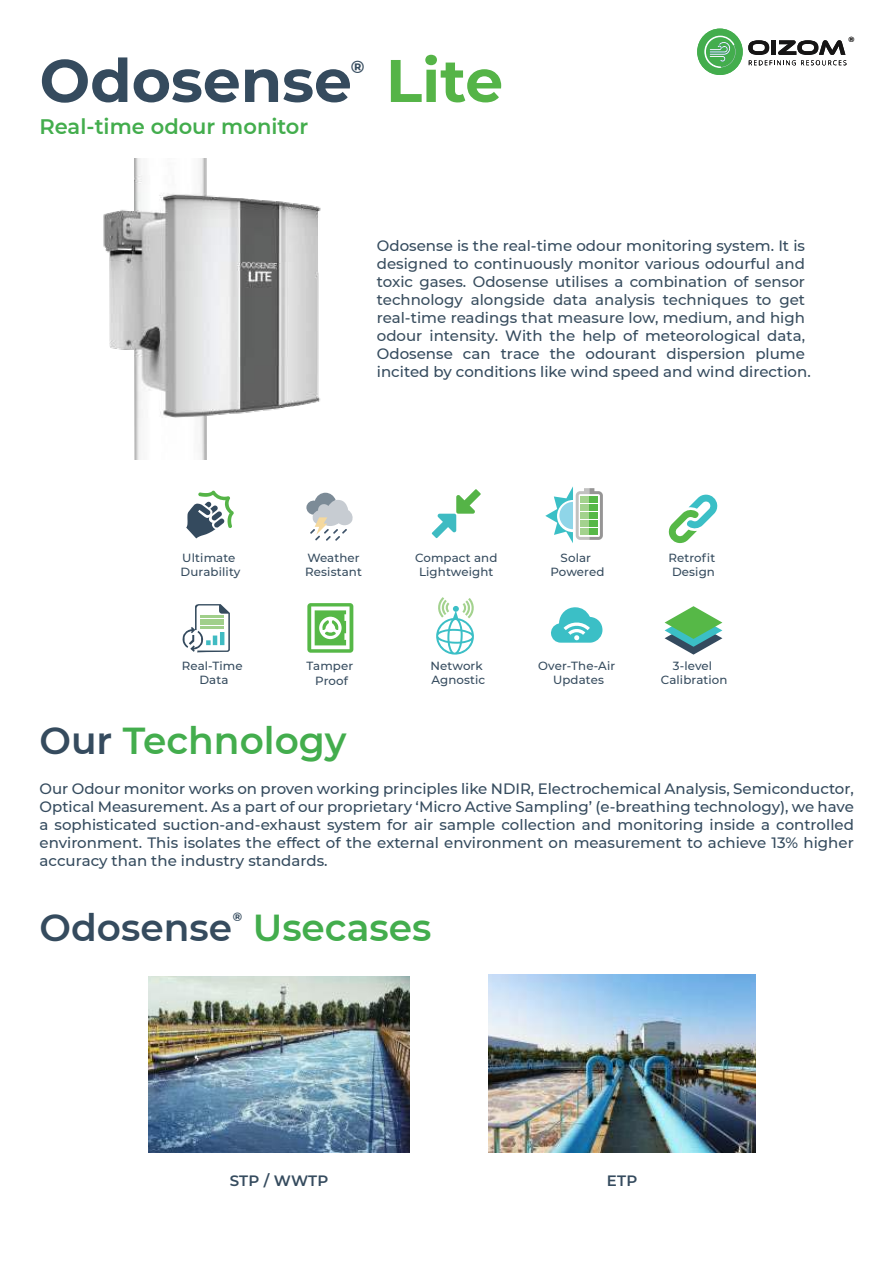
<style>
.page{position:relative;width:893px;height:1263px;background:#fff}
.page>*{position:absolute;margin:0;border:0;box-sizing:border-box;transform-origin:0 0}
.t1{font:700 60px "Montserrat";color:#354b5e}
.t2{font:600 37.5px "Montserrat";color:#354b5e}
.t3{font:600 37.5px "Montserrat";color:#43ad4d}
.t4{font:600 21px "Montserrat";color:#43ad4d}
.t5{font:700 17.55px "Montserrat";color:#354b5e}
.t6{font:500 15px/18px "Montserrat";color:#354b5e;text-align:justify}
.t7{font:500 15px/18px "Montserrat";color:#384d5e}
.t8{font:600 15px "Montserrat";letter-spacing:.01em;color:#354b5e}
.t9{font:700 12px "Montserrat";color:#354b5e}
.t10{font:500 11.85px/14.1px "Montserrat";letter-spacing:.01em;color:#354b5e;text-align:center}
.t11{font:500 7.5px "Montserrat";color:#161515}
.s1{color:#55b447}
.s2{color:#354b5e}
.s3{color:#43ad4d}
</style>
<div class="page">
<svg style="left:432px;top:489px;width:49px;height:49px"></svg>
<svg style="left:186px;top:491px;width:48px;height:47px"></svg>
<svg style="left:551px;top:607px;width:52px;height:36px"></svg>
<svg style="left:545px;top:486px;width:58px;height:57px"></svg>
<svg style="left:668px;top:495px;width:49px;height:48px"></svg>
<svg style="left:307px;top:603px;width:46px;height:50px"></svg>
<svg style="left:436px;top:597px;width:38px;height:58px"></svg>
<svg style="left:665px;top:606px;width:57px;height:49px"></svg>
<svg style="left:182px;top:604px;width:48px;height:49px"></svg>
<hr style="left:200px;top:627px;width:24px;height:2px;background:#a0cf8a">
<hr style="left:200px;top:623px;width:24px;height:2px;background:#a0cf8a">
<hr style="left:200px;top:619px;width:24px;height:2px;background:#a0cf8a">
<hr style="left:200px;top:615px;width:24px;height:2px;background:#a0cf8a">
<img style="left:103px;top:159px;width:218px;height:300px">
<img style="left:489px;top:974px;width:266px;height:178px">
<img style="left:148px;top:976px;width:262px;height:176px">
<svg style="left:748px;top:40px;width:98px;height:25px"></svg>
<div style="left:697px;top:29px;width:46px;height:46px;background:#43ad4d;border-radius:50%"></div>
<svg style="left:704px;top:36px;width:32px;height:32px"></svg>
<svg style="left:306px;top:493px;width:47px;height:48px"></svg>
<h1 class="t1" style="left:40px;top:55px;width:465px">Odosense <span class="s1">Lite</span></h1>
<h3 class="t4" style="left:40px;top:117px;width:270px">Real-time odour monitor</h3>
<p class="t5" style="left:351px;top:59px;width:15px">Æ</p>
<p class="t11" style="left:848px;top:36px;width:7px">Æ</p>
<p class="t6" style="left:377px;top:237px;width:430px">Odosense is the real-time odour monitoring system. It is</p>
<p class="t7" style="left:377px;top:255px;width:435px">designed to continuously monitor various odourful and toxic gases. Odosense utilises a combination of sensor technology alongside data analysis techniques to get real-time readings that measure low, medium, and high odour intensity. <span class="s2">With the help of meteorological data, Odosense can trace the odourant dispersion plume incited by conditions like wind speed and wind direction.</span></p>
<p class="t10" style="left:181px;top:551px;width:61px;text-align:left">Ultimate<br>Durability</p>
<p class="t10" style="left:305px;top:551px;width:58px;text-align:left">Weather<br>Resistant</p>
<p class="t10" style="left:415px;top:551px;width:84px">Compact and<br>Lightweight</p>
<p class="t10" style="left:550px;top:551px;width:55px">Solar<br>Powered</p>
<p class="t10" style="left:668px;top:551px;width:48px">Retrofit<br>Design</p>
<p class="t10" style="left:182px;top:659px;width:62px">Real-Time<br>Data</p>
<p class="t10" style="left:538px;top:659px;width:79px">Over-The-Air<br>Updates</p>
<p class="t10" style="left:307px;top:660px;width:48px">Tamper<br>Proof</p>
<p class="t10" style="left:431px;top:659px;width:56px;text-align:left">Network<br>Agnostic</p>
<p class="t10" style="left:661px;top:659px;width:68px">3-level<br>Calibration</p>
<h2 class="t3" style="left:40px;top:722px;width:309px"><span class="s2">Our</span> Technology</h2>
<p class="t6" style="left:40px;top:780px;width:816px">Our Odour monitor works on proven working principles like NDIR, Electrochemical Analysis, Semiconductor, Optical Measurement. As a part of our proprietary ëMicro Active Samplingí (e-breathing technology), we have a sophisticated suction-and-exhaust system for air sample collection and monitoring inside a controlled environment. This isolates the effect of the external environment on measurement to achieve 13% higher accuracy than the industry standards.</p>
<p class="t9" style="left:233px;top:912px;width:11px">Æ</p>
<h2 class="t2" style="left:40px;top:910px;width:393px">Odosense <span class="s3">Usecases</span></h2>
<p class="t8" style="left:230px;top:1173px;width:100px">STP / WWTP</p>
<p class="t8" style="left:607px;top:1173px;width:32px">ETP</p>
</div>
